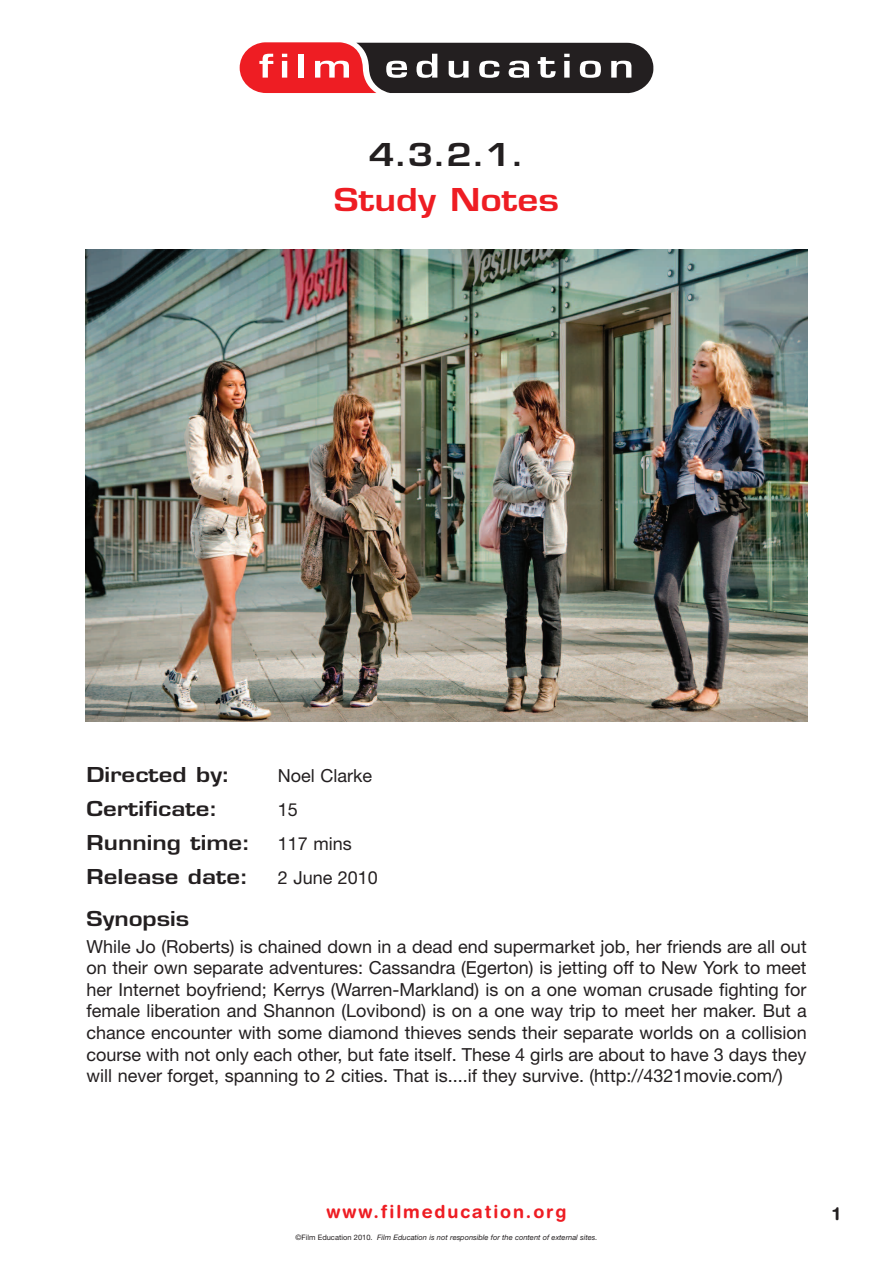
<style>
.page{position:relative;width:893px;height:1263px;background:#fff}
.page>*{position:absolute;margin:0;border:0;box-sizing:border-box;transform-origin:0 0}
.t1{font:700 34.5px "Eurose";color:#ee1d23}
.t2{font:700 34.5px "Eurose";color:#231f20}
.t3{font:700 22.5px/33.8px "Eurose";color:#231f20}
.t4{font:18px/21.6px "Helvetica Neue";color:#231f20;text-align:justify}
.t5{font:700 18px "Helvetica Rounded";letter-spacing:.105em;color:#ee1d23}
.t6{font:700 18px "Helvetica Rounded";color:#231f20}
.t7{font:italic 7.5px "Helvetica Neue";color:#231f20}
.s1{font-family:"Helvetica Neue";font-weight:400;font-size:18px}
.s2{font-style:normal}
</style>
<div class="page">
<svg style="left:240px;top:42px;width:413px;height:51px;background:#7b4648"></svg>
<img style="left:85px;top:250px;width:723px;height:472px">
<h1 class="t2" style="left:369px;top:143px;width:157px">4.3.2.1.</h1>
<h1 class="t1" style="left:334px;top:188px;width:227px">Study Notes</h1>
<p class="t3" style="left:87px;top:760px;width:145px">Directed by:</p>
<p class="t4" style="left:278px;top:767px;width:96px">Noel Clarke</p>
<p class="t3" style="left:87px;top:794px;width:133px">Certificate:</p>
<p class="t4" style="left:278px;top:801px;width:22px">15</p>
<p class="t3" style="left:87px;top:828px;width:267px">Running time: <span class="s1">117 mins<br></span>Release date:</p>
<p class="t4" style="left:278px;top:868px;width:102px">2 June 2010</p>
<p class="t3" style="left:87px;top:904px;width:104px">Synopsis</p>
<p class="t4" style="left:87px;top:937px;width:722px">While Jo (Roberts) is chained down in a dead end supermarket job, her friends are all out on their own separate adventures: Cassandra (Egerton) is jetting off to New York to meet her Internet boyfriend; Kerrys (Warren-Markland) is on a one woman crusade fighting for female liberation and Shannon (Lovibond) is on a one way trip to meet her maker. But a chance encounter with some diamond thieves sends their separate worlds on a collision course with not only each other, but fate itself. These 4 girls are about to have 3 days they will never forget, spanning to 2 cities. That is....if they survive. (http://4321movie.com/)</p>
<p class="t5" style="left:327px;top:1205px;width:241px">www.filmeducation.org</p>
<p class="t7" style="left:295px;top:1235px;width:304px"><span class="s2">©Film Education 2010.</span> Film Education is not responsible for the content of external sites.</p>
<p class="t6" style="left:833px;top:1207px;width:9px">1</p>
</div>
